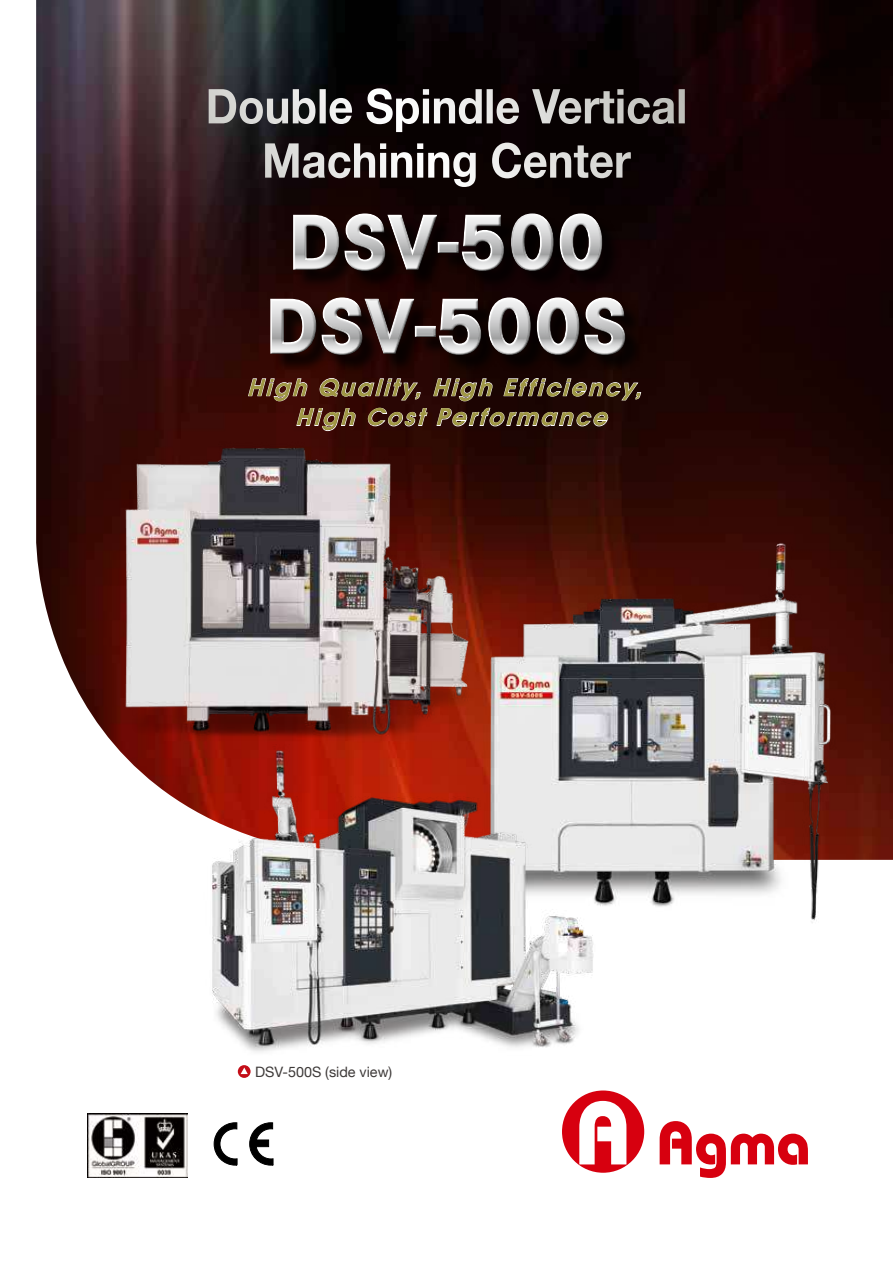
<style>
.page{position:relative;width:893px;height:1263px;background:#fff}
.page>*{position:absolute;margin:0;border:0;box-sizing:border-box;transform-origin:0 0}
.t1{font:600 condensed 77.55px/84px "Avant Garde Gothic Itc T";letter-spacing:.05em;color:#fff;scale:1.14 1}
.t2{font:700 48px/54.2px "Helvetica Neue";color:#fff;text-align:center;scale:.91 1}
.t3{font:italic 600 25.2px/29.7px "Avant Garde Gothic Itc T";color:#a09844;text-align:center}
.t4{font:14.4px "Helvetica Neue";color:#3e3a39}
</style>
<div class="page">
<img style="left:36px;top:0;width:857px;height:860px">
<div style="left:295px;top:216px;width:326px;height:74px;background:#000;opacity:.75"></div>
<div style="left:291px;top:210px;width:310px;height:61px;background:#120201"></div>
<div style="left:291px;top:213px;width:314px;height:61px;background:#000;opacity:.75"></div>
<div style="left:273px;top:300px;width:372px;height:74px;background:#000;opacity:.75"></div>
<div style="left:268px;top:294px;width:358px;height:61px;background:#fff;opacity:.75"></div>
<div style="left:268px;top:297px;width:360px;height:61px;background:#000;opacity:.75"></div>
<svg style="left:248px;top:378px;width:393px;height:53px;background:#482b28"></svg>
<img style="left:98px;top:434px;width:395px;height:370px">
<img style="left:440px;top:535px;width:443px;height:388px">
<img style="left:187px;top:744px;width:431px;height:331px">
<img style="left:87px;top:1113px;width:101px;height:65px">
<svg style="left:214px;top:1123px;width:23px;height:42px"></svg>
<svg style="left:250px;top:1123px;width:23px;height:42px"></svg>
<svg style="left:238px;top:1065px;width:13px;height:13px"></svg>
<svg style="left:241px;top:1067px;width:7px;height:7px"></svg>
<svg style="left:562px;top:1090px;width:82px;height:83px"></svg>
<svg style="left:660px;top:1121px;width:148px;height:57px"></svg>
<h2 class="t2" style="left:206px;top:80px;width:531px">Double Spindle Vertical<br>Machining Center</h2>
<h1 class="t1" style="left:267px;top:199px;width:316px">DSV-500<br>DSV-500S</h1>
<p class="t3" style="left:247px;top:372px;width:403px">High Quality, High Efficiency,<br>High Cost Performance</p>
<p class="t4" style="left:255px;top:1062px;width:139px">DSV-500S (side view)</p>
</div>
